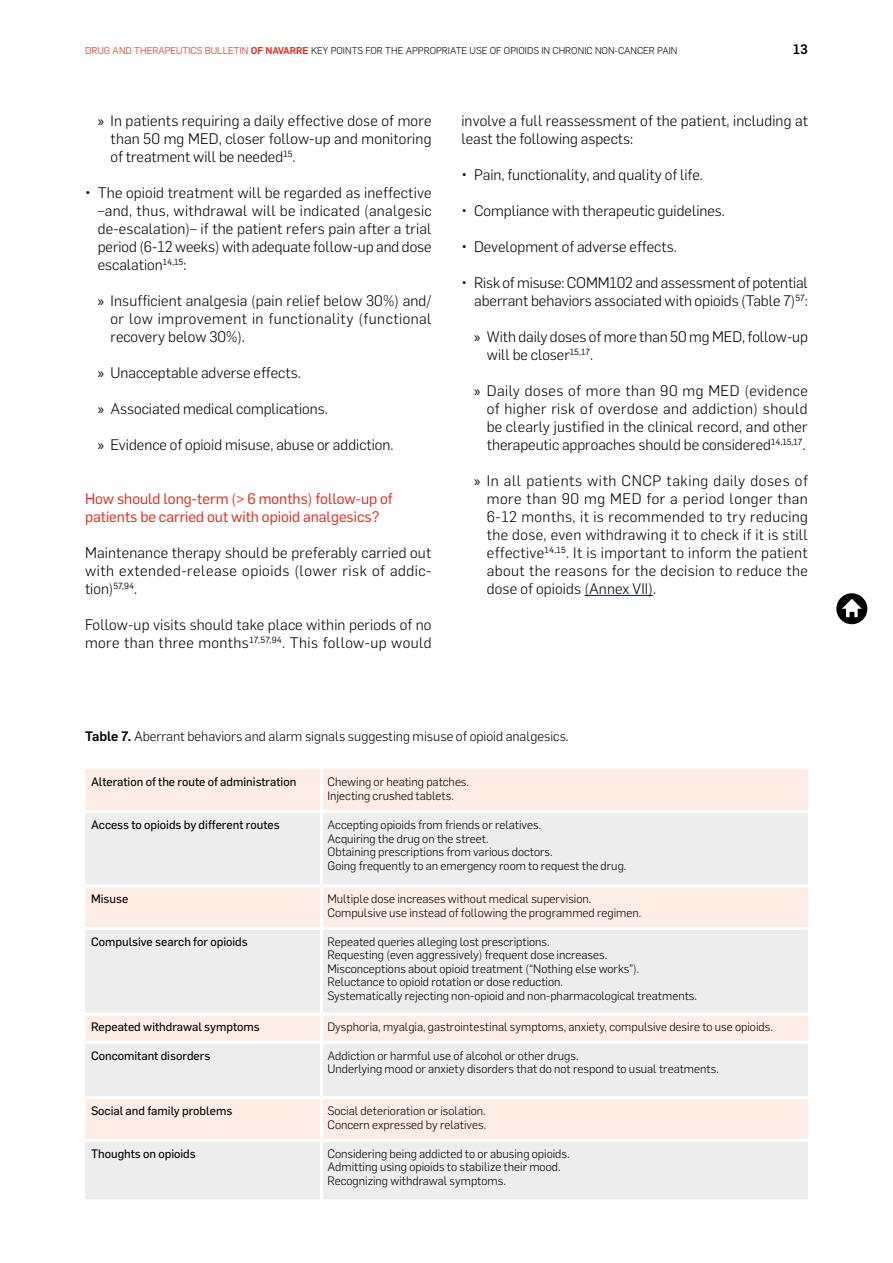
<style>
.page{position:relative;width:893px;height:1263px;background:#fff}
.page>*{position:absolute;margin:0;border:0;box-sizing:border-box;transform-origin:0 0}
.t1{font:300 15px/18px "Flama";color:#000;text-align:justify}
.t2{font:15px/18px "Flama";color:#e42313}
.t3{font:300 13.5px "Flama";color:#000}
.t4{font:500 13.5px "Flama";color:#000}
.t5{font:300 12px/13.5px "Flama";color:#000}
.t6{font:12px "Flama Basic";color:#000}
.t7{font:300 9.75px "Flama";color:#000}
.s1{color:#e42313}
.s2{font-weight:500;color:#e42313}
.s3{font-family:"Myriad Pro";font-weight:400}
.s4{font-weight:500}
</style>
<div class="page">
<div style="left:836px;top:593px;width:31px;height:31px;background:#000;border-radius:50%"></div>
<svg style="left:842px;top:599px;width:20px;height:18px"></svg>
<hr style="left:584px;top:595px;width:69px;height:1px;background:#00f">
<div style="left:85px;top:769px;width:723px;height:41px;background:#feede5"></div>
<svg style="left:85px;top:813px;width:723px;height:386px;background:#f1edea"></svg>
<hr style="left:320px;top:769px;width:3px;height:41px;background:#fff">
<hr style="left:320px;top:813px;width:3px;height:71px;background:#fff">
<hr style="left:85px;top:884px;width:236px;height:3px;background:#fff">
<hr style="left:321px;top:884px;width:487px;height:3px;background:#fff">
<hr style="left:320px;top:887px;width:3px;height:40px;background:#fff">
<hr style="left:85px;top:927px;width:236px;height:3px;background:#fff">
<hr style="left:321px;top:927px;width:487px;height:3px;background:#fff">
<hr style="left:320px;top:930px;width:3px;height:82px;background:#fff">
<hr style="left:85px;top:1012px;width:236px;height:3px;background:#fff">
<hr style="left:321px;top:1012px;width:487px;height:3px;background:#fff">
<hr style="left:320px;top:1015px;width:3px;height:26px;background:#fff">
<hr style="left:85px;top:1041px;width:236px;height:3px;background:#fff">
<hr style="left:321px;top:1041px;width:487px;height:3px;background:#fff">
<hr style="left:320px;top:1044px;width:3px;height:52px;background:#fff">
<hr style="left:85px;top:1096px;width:236px;height:3px;background:#fff">
<hr style="left:321px;top:1096px;width:487px;height:3px;background:#fff">
<hr style="left:320px;top:1099px;width:3px;height:40px;background:#fff">
<hr style="left:85px;top:1139px;width:236px;height:3px;background:#fff">
<hr style="left:321px;top:1139px;width:487px;height:3px;background:#fff">
<hr style="left:320px;top:1142px;width:3px;height:57px;background:#fff">
<p class="t7" style="left:85px;top:44px;width:594px"><span class="s1">DRUG AND THERAPEUTICS BULLETIN</span> <span class="s2">OF NAVARRE</span> KEY POINTS FOR THE APPROPRIATE USE OF OPIOIDS IN CHRONIC NON-CANCER PAIN</p>
<p class="t4" style="left:793px;top:39px;width:16px">13</p>
<p class="t1" style="left:111px;top:111px;width:322px;text-indent:-13px"><span class="s3">»</span> In patients requiring a daily effective dose of more than 50 mg MED, closer follow-up and monitoring of treatment will be needed<sup>15</sup>.</p>
<p class="t1" style="left:98px;top:183px;width:335px;text-indent:-13px">• The opioid treatment will be regarded as ineffective –and, thus, withdrawal will be indicated (analgesic de-escalation)– if the patient refers pain after a trial period (6-12 weeks) with adequate follow-up and dose escalation<sup>14,15</sup>:</p>
<p class="t1" style="left:111px;top:291px;width:323px;text-indent:-13px"><span class="s3">»</span> Insufficient analgesia (pain relief below 30%) and/ or low improvement in functionality (functional recovery below 30%).</p>
<p class="t1" style="left:98px;top:363px;width:205px"><span class="s3">»</span> Unacceptable adverse effects.</p>
<p class="t1" style="left:98px;top:399px;width:232px"><span class="s3">»</span> Associated medical complications.</p>
<p class="t1" style="left:98px;top:435px;width:297px"><span class="s3">»</span> Evidence of opioid misuse, abuse or addiction.</p>
<p class="t2" style="left:85px;top:489px;width:309px">How should long-term (&gt; 6 months) follow-up of patients be carried out with opioid analgesics?</p>
<p class="t1" style="left:85px;top:543px;width:348px">Maintenance therapy should be preferably carried out with extended-release opioids (lower risk of addic&shy;tion)<sup>57,94</sup>.</p>
<p class="t1" style="left:85px;top:615px;width:348px">Follow-up visits should take place within periods of no more than three months<sup>17,57,94</sup>. This follow-up would</p>
<p class="t1" style="left:461px;top:111px;width:348px">involve a full reassessment of the patient, including at least the following aspects:</p>
<p class="t1" style="left:461px;top:165px;width:243px">• Pain, functionality, and quality of life.</p>
<p class="t1" style="left:461px;top:201px;width:265px">• Compliance with therapeutic guidelines.</p>
<p class="t1" style="left:461px;top:237px;width:217px">• Development of adverse effects.</p>
<p class="t1" style="left:461px;top:273px;width:348px;text-align:right">• Risk of misuse: COMM102 and assessment of potential aberrant behaviors associated with opioids (Table 7)<sup>57</sup>:</p>
<p class="t1" style="left:487px;top:327px;width:323px;text-indent:-13px"><span class="s3">»</span> With daily doses of more than 50 mg MED, follow-up will be closer<sup>15,17</sup>.</p>
<p class="t1" style="left:487px;top:381px;width:322px;text-indent:-13px"><span class="s3">»</span> Daily doses of more than 90 mg MED (evidence of higher risk of overdose and addiction) should be clearly justified in the clinical record, and other therapeutic approaches should be considered<sup>14,15,17</sup>.</p>
<p class="t1" style="left:487px;top:471px;width:323px;text-indent:-13px"><span class="s3">»</span> In all patients with CNCP taking daily doses of more than 90 mg MED for a period longer than 6-12 months, it is recommended to try reducing the dose, even withdrawing it to check if it is still effective<sup>14,15</sup>. It is important to inform the patient about the reasons for the decision to reduce the dose of opioids (Annex VII).</p>
<p class="t3" style="left:85px;top:727px;width:485px"><span class="s4">Table 7.</span> Aberrant behaviors and alarm signals suggesting misuse of opioid analgesics.</p>
<p class="t6" style="left:91px;top:774px;width:207px">Alteration of the route of administration</p>
<p class="t5" style="left:327px;top:775px;width:143px">Chewing or heating patches.<br>Injecting crushed tablets.</p>
<p class="t6" style="left:91px;top:816px;width:190px">Access to opioids by different routes</p>
<p class="t5" style="left:327px;top:817px;width:300px">Accepting opioids from friends or relatives.<br>Acquiring the drug on the street.<br>Obtaining prescriptions from various doctors.<br>Going frequently to an emergency room to request the drug.</p>
<p class="t6" style="left:91px;top:890px;width:39px">Misuse</p>
<p class="t5" style="left:327px;top:891px;width:315px">Multiple dose increases without medical supervision.<br>Compulsive use instead of following the programmed regimen.</p>
<p class="t6" style="left:91px;top:933px;width:158px">Compulsive search for opioids</p>
<p class="t5" style="left:327px;top:934px;width:371px">Repeated queries alleging lost prescriptions.<br>Requesting (even aggressively) frequent dose increases.<br>Misconceptions about opioid treatment (“Nothing else works”).<br>Reluctance to opioid rotation or dose reduction.<br>Systematically rejecting non-opioid and non-pharmacological treatments.</p>
<p class="t6" style="left:91px;top:1019px;width:170px">Repeated withdrawal symptoms</p>
<p class="t5" style="left:327px;top:1020px;width:447px">Dysphoria, myalgia, gastrointestinal symptoms, anxiety, compulsive desire to use opioids.</p>
<p class="t6" style="left:91px;top:1047px;width:121px">Concomitant disorders</p>
<p class="t5" style="left:327px;top:1048px;width:393px">Addiction or harmful use of alcohol or other drugs.<br>Underlying mood or anxiety disorders that do not respond to usual treatments.</p>
<p class="t6" style="left:91px;top:1102px;width:143px">Social and family problems</p>
<p class="t5" style="left:327px;top:1103px;width:160px">Social deterioration or isolation.<br>Concern expressed by relatives.</p>
<p class="t6" style="left:91px;top:1145px;width:106px">Thoughts on opioids</p>
<p class="t5" style="left:327px;top:1146px;width:244px">Considering being addicted to or abusing opioids.<br>Admitting using opioids to stabilize their mood.<br>Recognizing withdrawal symptoms.</p>
</div>
